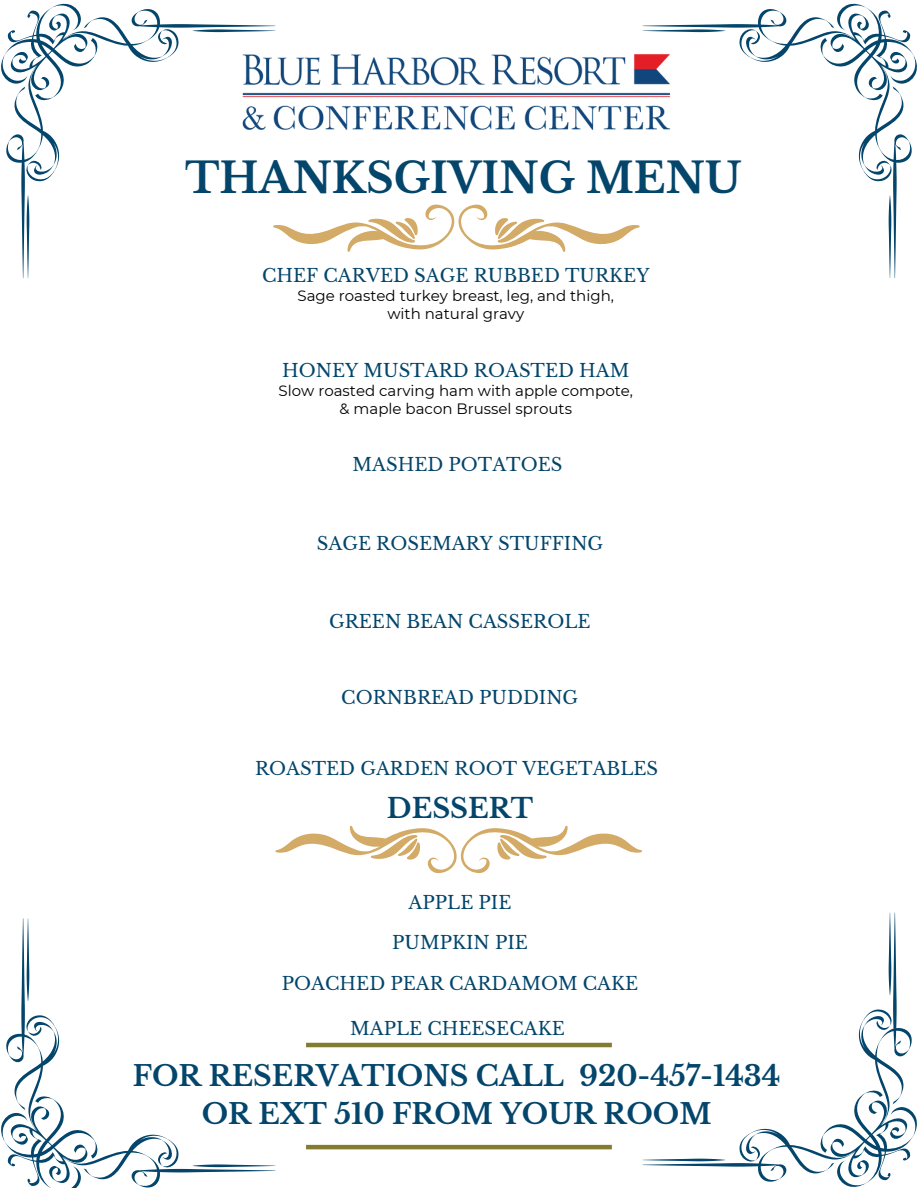
<style>
.page{position:relative;width:918px;height:1188px;background:#fff}
.page>*{position:absolute;margin:0;border:0;box-sizing:border-box;transform-origin:0 0}
.t1{font:700 41.7px "Libre Baskerville";color:#03456b}
.t2{font:700 28.05px/38.2px "Libre Baskerville";color:#03456b;text-align:center}
.t3{font:700 27px "Libre Baskerville";color:#03456b}
.t4{font:18px "Libre Baskerville";color:#03456b}
.t5{font:15px/18px "Montserrat";color:#000;text-align:center}
</style>
<div class="page">
<hr style="left:306px;top:1145px;width:306px;height:4px;background:#827b30">
<hr style="left:306px;top:1043px;width:306px;height:4px;background:#827b30">
<img style="left:275px;top:54px;width:368px;height:76px">
<svg style="left:1px;top:3px;width:274px;height:275px"></svg>
<svg style="left:27px;top:196px;width:2px;height:82px"></svg>
<svg style="left:193px;top:29px;width:82px;height:3px"></svg>
<svg style="left:643px;top:3px;width:274px;height:275px"></svg>
<svg style="left:889px;top:196px;width:2px;height:82px"></svg>
<svg style="left:643px;top:29px;width:82px;height:3px"></svg>
<svg style="left:1px;top:918px;width:274px;height:270px"></svg>
<svg style="left:27px;top:918px;width:2px;height:83px"></svg>
<svg style="left:193px;top:1164px;width:82px;height:3px"></svg>
<svg style="left:643px;top:913px;width:274px;height:274px"></svg>
<svg style="left:889px;top:913px;width:2px;height:82px"></svg>
<svg style="left:643px;top:1159px;width:82px;height:2px"></svg>
<svg style="left:273px;top:204px;width:367px;height:48px"></svg>
<svg style="left:275px;top:825px;width:367px;height:48px"></svg>
<p class="t1" style="left:185px;top:153px;width:558px">THANKSGIVING MENU</p>
<p class="t4" style="left:262px;top:265px;width:389px">CHEF CARVED SAGE RUBBED TURKEY</p>
<p class="t5" style="left:298px;top:287px;width:318px">Sage roasted turkey breast, leg, and thigh, with natural gravy</p>
<p class="t4" style="left:282px;top:359px;width:349px">HONEY MUSTARD ROASTED HAM</p>
<p class="t5" style="left:279px;top:382px;width:356px">Slow roasted carving ham with apple compote, &amp; maple bacon Brussel sprouts</p>
<p class="t4" style="left:353px;top:454px;width:211px">MASHED POTATOES</p>
<h1 class="t4" style="left:317px;top:533px;width:288px">SAGE ROSEMARY STUFFING</h1>
<h3 class="t4" style="left:329px;top:610px;width:263px">GREEN BEAN CASSEROLE</h3>
<h3 class="t4" style="left:341px;top:687px;width:238px">CORNBREAD PUDDING</h3>
<p class="t4" style="left:255px;top:757px;width:405px">ROASTED GARDEN ROOT VEGETABLES</p>
<h3 class="t3" style="left:387px;top:792px;width:148px">DESSERT</h3>
<h3 class="t4" style="left:409px;top:891px;width:104px">APPLE PIE</h3>
<h2 class="t4" style="left:392px;top:932px;width:137px">PUMPKIN PIE</h2>
<p class="t4" style="left:282px;top:972px;width:358px">POACHED PEAR CARDAMOM CAKE</p>
<h3 class="t4" style="left:350px;top:1017px;width:216px">MAPLE CHEESECAKE</h3>
<p class="t2" style="left:133px;top:1057px;width:649px">FOR RESERVATIONS CALL 920-457-1434<br>OR EXT 510 FROM YOUR ROOM</p>
</div>
